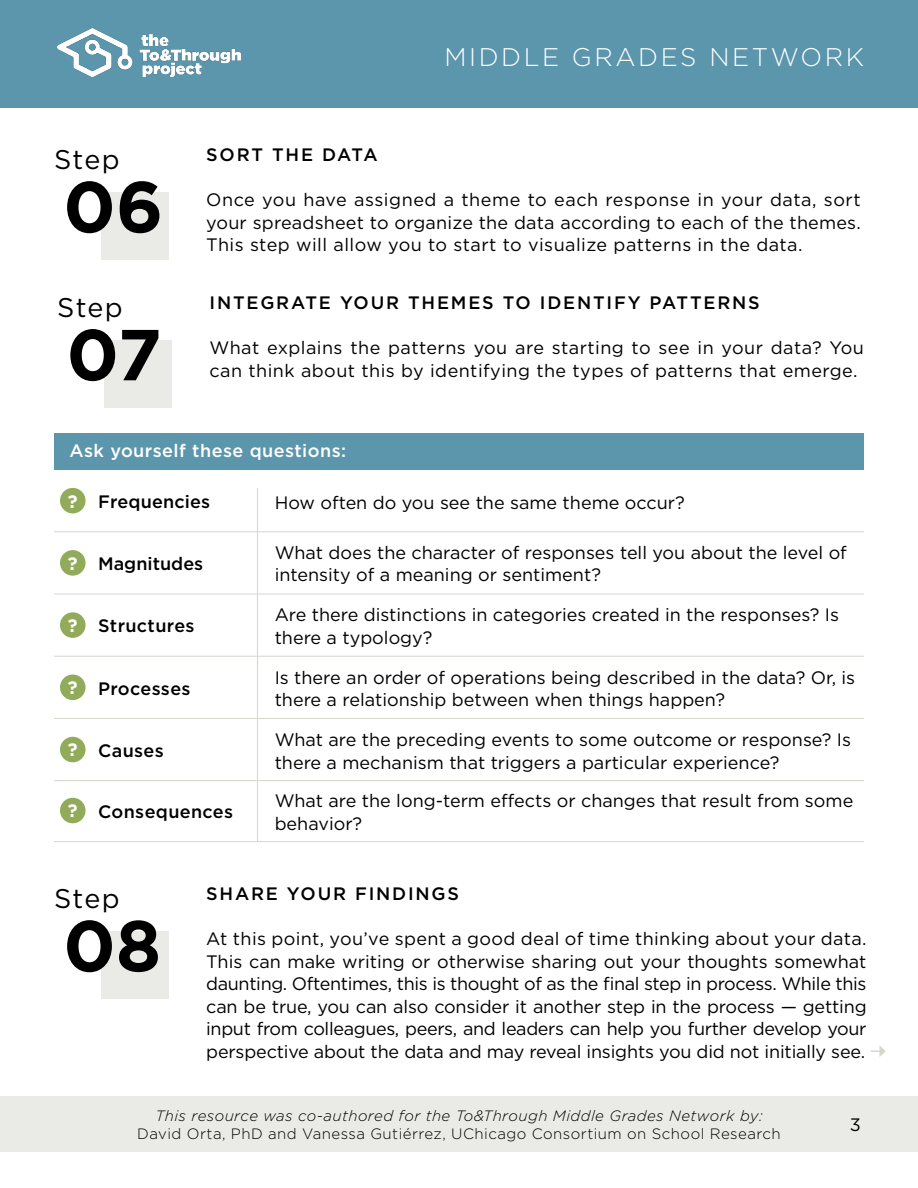
<style>
.page{position:relative;width:918px;height:1188px;background:#fff}
.page>*{position:absolute;margin:0;border:0;box-sizing:border-box;transform-origin:0 0}
.t1{font:700 72px "Gotham";color:#000}
.t2{font:27px "Gotham";letter-spacing:.045em;color:#000}
.t3{font:300 25.5px "Gotham";letter-spacing:.1em;color:#fff}
.t4{font:18px/22.5px "Gotham";color:#000}
.t5{font:18px/22.5px "Gotham";letter-spacing:.025em;color:#000}
.t6{font:500 18px "Gotham";letter-spacing:.1em;color:#000}
.t7{font:500 18px "Gotham";letter-spacing:.02em;color:#000}
.t8{font:500 18px "Gotham";letter-spacing:.025em;color:#fff}
.t9{font:500 18px "Gotham";color:#000}
.t10{font:700 18px "Gotham";color:#fff}
.t11{font:300 15px "Gotham";letter-spacing:.03em;color:#000}
.t12{font:italic 300 15px "Gotham";letter-spacing:.03em;color:#000}
</style>
<div class="page">
<div style="left:0;top:0;width:918px;height:108px;background:#5b96ad"></div>
<img style="left:57px;top:28px;width:184px;height:49px">
<div style="left:102px;top:193px;width:67px;height:67px;background:#eaeae6"></div>
<div style="left:105px;top:341px;width:67px;height:67px;background:#eaeae6"></div>
<div style="left:54px;top:433px;width:810px;height:37px;background:#5b96ad"></div>
<hr style="left:54px;top:531px;width:810px;height:1px;background:#d6d6ce">
<div style="left:60px;top:488px;width:26px;height:25px;background:#91ab5a;border-radius:50%"></div>
<hr style="left:257px;top:488px;width:1px;height:354px;background:#d6d6ce">
<hr style="left:54px;top:594px;width:810px;height:1px;background:#d6d6ce">
<div style="left:60px;top:550px;width:26px;height:26px;background:#91ab5a;border-radius:50%"></div>
<hr style="left:54px;top:656px;width:810px;height:1px;background:#d6d6ce">
<div style="left:60px;top:612px;width:26px;height:26px;background:#91ab5a;border-radius:50%"></div>
<hr style="left:54px;top:718px;width:810px;height:1px;background:#d6d6ce">
<div style="left:60px;top:675px;width:26px;height:25px;background:#91ab5a;border-radius:50%"></div>
<hr style="left:54px;top:780px;width:810px;height:1px;background:#d6d6ce">
<div style="left:60px;top:737px;width:26px;height:25px;background:#91ab5a;border-radius:50%"></div>
<hr style="left:54px;top:841px;width:810px;height:1px;background:#d6d6ce">
<div style="left:60px;top:798px;width:26px;height:25px;background:#91ab5a;border-radius:50%"></div>
<div style="left:102px;top:932px;width:67px;height:67px;background:#eaeae6"></div>
<div style="left:0;top:1096px;width:918px;height:56px;background:#eaeae6"></div>
<svg style="left:871px;top:1046px;width:15px;height:11px"></svg>
<h2 class="t2" style="left:54px;top:142px;width:67px">Step</h2>
<h1 class="t1" style="left:63px;top:165px;width:102px">06</h1>
<h2 class="t2" style="left:57px;top:290px;width:67px">Step</h2>
<h1 class="t1" style="left:66px;top:313px;width:97px">07</h1>
<h3 class="t3" style="left:445px;top:41px;width:421px">MIDDLE GRADES NETWORK</h3>
<p class="t6" style="left:206px;top:143px;width:173px">SORT THE DATA</p>
<p class="t4" style="left:206px;top:188px;width:656px;text-align:justify">Once you have assigned a theme to each response in your data, sort your spreadsheet to organize the data according to each of the themes.<br>This step will allow you to start to visualize patterns in the data.</p>
<p class="t6" style="left:210px;top:291px;width:552px">INTEGRATE YOUR THEMES TO IDENTIFY PATTERNS</p>
<p class="t5" style="left:210px;top:336px;width:656px">What explains the patterns you are starting to see in your data? You can think about this by identifying the types of patterns that emerge.</p>
<p class="t8" style="left:69px;top:439px;width:278px">Ask yourself these questions:</p>
<p class="t7" style="left:98px;top:490px;width:114px">Frequencies</p>
<p class="t4" style="left:275px;top:491px;width:412px">How often do you see the same theme occur?</p>
<p class="t10" style="left:68px;top:491px;width:11px">?</p>
<p class="t10" style="left:68px;top:553px;width:11px">?</p>
<p class="t10" style="left:68px;top:615px;width:11px">?</p>
<p class="t10" style="left:68px;top:677px;width:11px">?</p>
<p class="t10" style="left:68px;top:740px;width:11px">?</p>
<p class="t10" style="left:68px;top:801px;width:11px">?</p>
<p class="t9" style="left:98px;top:552px;width:107px">Magnitudes</p>
<p class="t4" style="left:275px;top:541px;width:574px">What does the character of responses tell you about the level of intensity of a meaning or sentiment?</p>
<p class="t7" style="left:98px;top:614px;width:98px">Structures</p>
<p class="t4" style="left:275px;top:603px;width:566px">Are there distinctions in categories created in the responses? Is there a typology?</p>
<p class="t7" style="left:98px;top:676px;width:94px">Processes</p>
<p class="t4" style="left:275px;top:666px;width:582px">Is there an order of operations being described in the data? Or, is there a relationship between when things happen?</p>
<p class="t7" style="left:98px;top:739px;width:67px">Causes</p>
<p class="t4" style="left:275px;top:728px;width:578px">What are the preceding events to some outcome or response? Is there a mechanism that triggers a particular experience?</p>
<p class="t7" style="left:98px;top:800px;width:137px">Consequences</p>
<p class="t4" style="left:275px;top:789px;width:580px">What are the long-term effects or changes that result from some behavior?</p>
<h2 class="t2" style="left:54px;top:881px;width:67px">Step</h2>
<h1 class="t1" style="left:63px;top:904px;width:99px">08</h1>
<p class="t6" style="left:206px;top:882px;width:254px">SHARE YOUR FINDINGS</p>
<p class="t4" style="left:206px;top:927px;width:662px;text-align:justify">At this point, you’ve spent a good deal of time thinking about your data.<br>This can make writing or otherwise sharing out your thoughts somewhat daunting. Oftentimes, this is thought of as the final step in process. While this can be true, you can also consider it another step in the process — getting input from colleagues, peers, and leaders can help you further develop your perspective about the data and may reveal insights you did not initially see.</p>
<p class="t12" style="left:155px;top:1107px;width:609px">This resource was co-authored for the To&amp;Through Middle Grades Network by:</p>
<p class="t11" style="left:137px;top:1125px;width:645px">David Orta, PhD and Vanessa Gutiérrez, UChicago Consortium on School Research</p>
<p class="t4" style="left:850px;top:1113px;width:13px">3</p>
</div>
